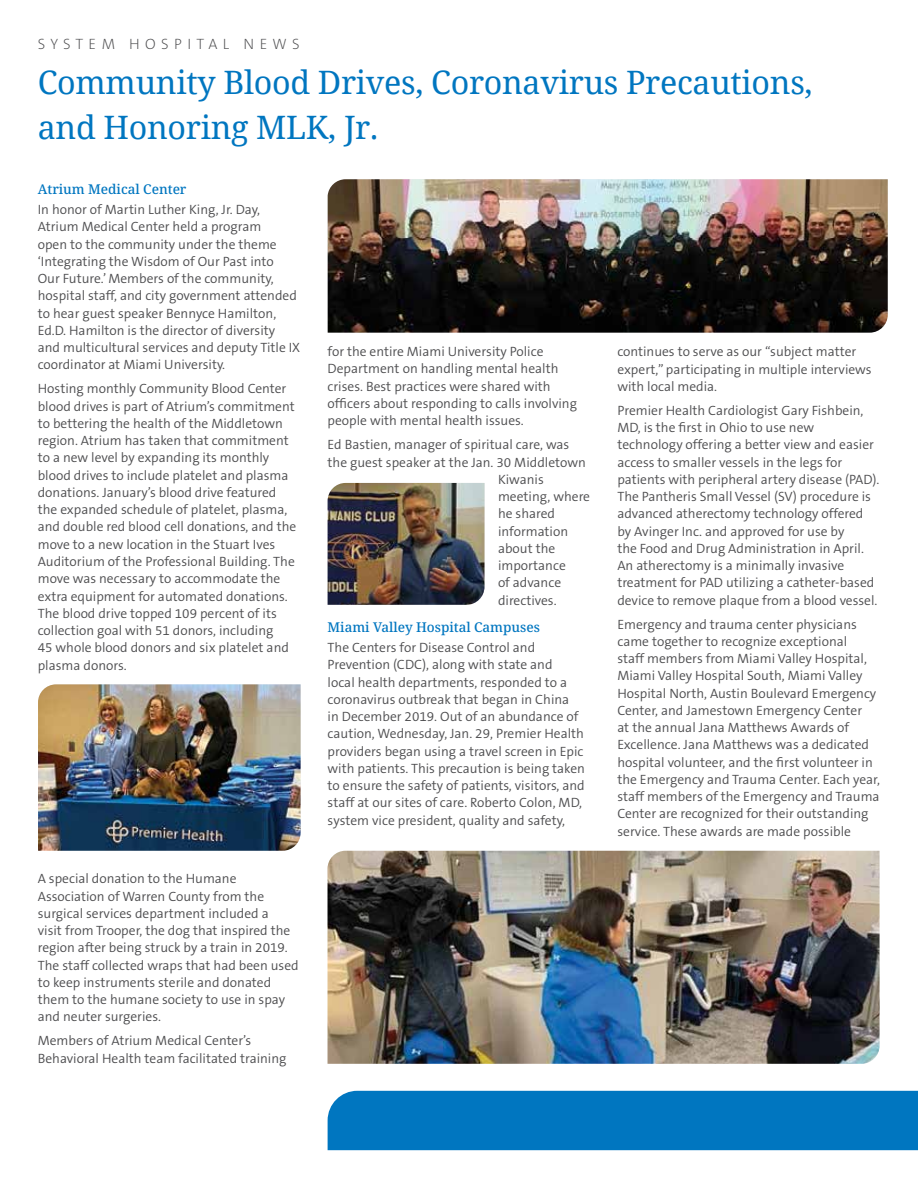
<style>
.page{position:relative;width:918px;height:1188px;background:#fff}
.page>*{position:absolute;margin:0;border:0;box-sizing:border-box;transform-origin:0 0}
.t1{font:32.25px/45px "Noto Serif";letter-spacing:-.01em;color:#0076c0}
.t2{font:200 15px "The Sans B2";letter-spacing:.36em;color:#4d4d4f}
.t3{font:300 13.5px/17.2px "The Sans B4";color:#4d4d4f}
.t4{font:500 13.5px "Noto Serif";letter-spacing:-.005em;color:#0076c0}
</style>
<div class="page">
<div style="left:328px;top:1091px;width:590px;height:59px;background:#0076c0"></div>
<img style="left:328px;top:851px;width:552px;height:213px">
<img style="left:328px;top:483px;width:157px;height:122px">
<img style="left:328px;top:179px;width:560px;height:154px">
<img style="left:38px;top:684px;width:263px;height:167px">
<p class="t2" style="left:38px;top:36px;width:263px">SYSTEM HOSPITAL NEWS</p>
<h1 class="t1" style="left:38px;top:59px;width:776px">Community Blood Drives, Coronavirus Precautions, and Honoring MLK, Jr.</h1>
<p class="t4" style="left:38px;top:180px;width:150px">Atrium Medical Center</p>
<p class="t3" style="left:38px;top:201px;width:264px">In honor of Martin Luther King, Jr. Day, Atrium Medical Center held a program<br>open to the community under the theme ‘Integrating the Wisdom of Our Past into<br>Our Future.’ Members of the community, hospital staff, and city government attended to hear guest speaker Bennyce Hamilton, Ed.D. Hamilton is the director of diversity and multicultural services and deputy Title IX coordinator at Miami University.</p>
<p class="t3" style="left:38px;top:381px;width:260px">Hosting monthly Community Blood Center blood drives is part of Atrium’s commitment to bettering the health of the Middletown region. Atrium has taken that commitment to a new level by expanding its monthly blood drives to include platelet and plasma donations. January’s blood drive featured the expanded schedule of platelet, plasma, and double red blood cell donations, and the move to a new location in the Stuart Ives Auditorium of the Professional Building. The move was necessary to accommodate the extra equipment for automated donations.<br>The blood drive topped 109 percent of its collection goal with 51 donors, including<br>45 whole blood donors and six platelet and plasma donors.</p>
<p class="t3" style="left:38px;top:870px;width:262px">A special donation to the Humane Association of Warren County from the surgical services department included a<br>visit from Trooper, the dog that inspired the region after being struck by a train in 2019.<br>The staff collected wraps that had been used to keep instruments sterile and donated them to the humane society to use in spay and neuter surgeries.</p>
<p class="t3" style="left:38px;top:1033px;width:250px">Members of Atrium Medical Center’s<br>Behavioral Health team facilitated training</p>
<p class="t3" style="left:328px;top:343px;width:251px">for the entire Miami University Police Department on handling mental health crises. Best practices were shared with officers about responding to calls involving people with mental health issues.</p>
<p class="t3" style="left:328px;top:436px;width:243px">Ed Bastien, manager of spiritual care, was</p>
<p class="t3" style="left:328px;top:454px;width:260px">the guest speaker at the Jan. 30 Middletown</p>
<p class="t3" style="left:498px;top:471px;width:47px">Kiwanis</p>
<p class="t3" style="left:498px;top:488px;width:94px">meeting, where</p>
<p class="t3" style="left:498px;top:505px;width:59px">he shared</p>
<p class="t3" style="left:498px;top:523px;width:72px">information</p>
<p class="t3" style="left:498px;top:540px;width:59px">about the</p>
<p class="t3" style="left:498px;top:557px;width:69px">importance</p>
<p class="t3" style="left:498px;top:575px;width:65px">of advance</p>
<p class="t3" style="left:498px;top:592px;width:60px">directives.</p>
<p class="t4" style="left:328px;top:617px;width:214px">Miami Valley Hospital Campuses</p>
<p class="t3" style="left:328px;top:639px;width:259px">The Centers for Disease Control and Prevention (CDC), along with state and<br>local health departments, responded to a coronavirus outbreak that began in China<br>in December 2019. Out of an abundance of caution, Wednesday, Jan. 29, Premier Health providers began using a travel screen in Epic with patients. This precaution is being taken to ensure the safety of patients, visitors, and staff at our sites of care. Roberto Colon, MD, system vice president, quality and safety,</p>
<p class="t3" style="left:617px;top:344px;width:256px">continues to serve as our “subject matter expert,” participating in multiple interviews with local media.</p>
<p class="t3" style="left:617px;top:402px;width:264px">Premier Health Cardiologist Gary Fishbein, MD, is the first in Ohio to use new technology offering a better view and easier access to smaller vessels in the legs for patients with peripheral artery disease (PAD).<br>The Pantheris Small Vessel (SV) procedure is advanced atherectomy technology offered by Avinger Inc. and approved for use by<br>the Food and Drug Administration in April.<br>An atherectomy is a minimally invasive treatment for PAD utilizing a catheter-based device to remove plaque from a blood vessel.</p>
<p class="t3" style="left:617px;top:616px;width:264px">Emergency and trauma center physicians came together to recognize exceptional<br>staff members from Miami Valley Hospital, Miami Valley Hospital South, Miami Valley Hospital North, Austin Boulevard Emergency Center, and Jamestown Emergency Center<br>at the annual Jana Matthews Awards of Excellence. Jana Matthews was a dedicated hospital volunteer, and the first volunteer in the Emergency and Trauma Center. Each year, staff members of the Emergency and Trauma Center are recognized for their outstanding service. These awards are made possible</p>
</div>
